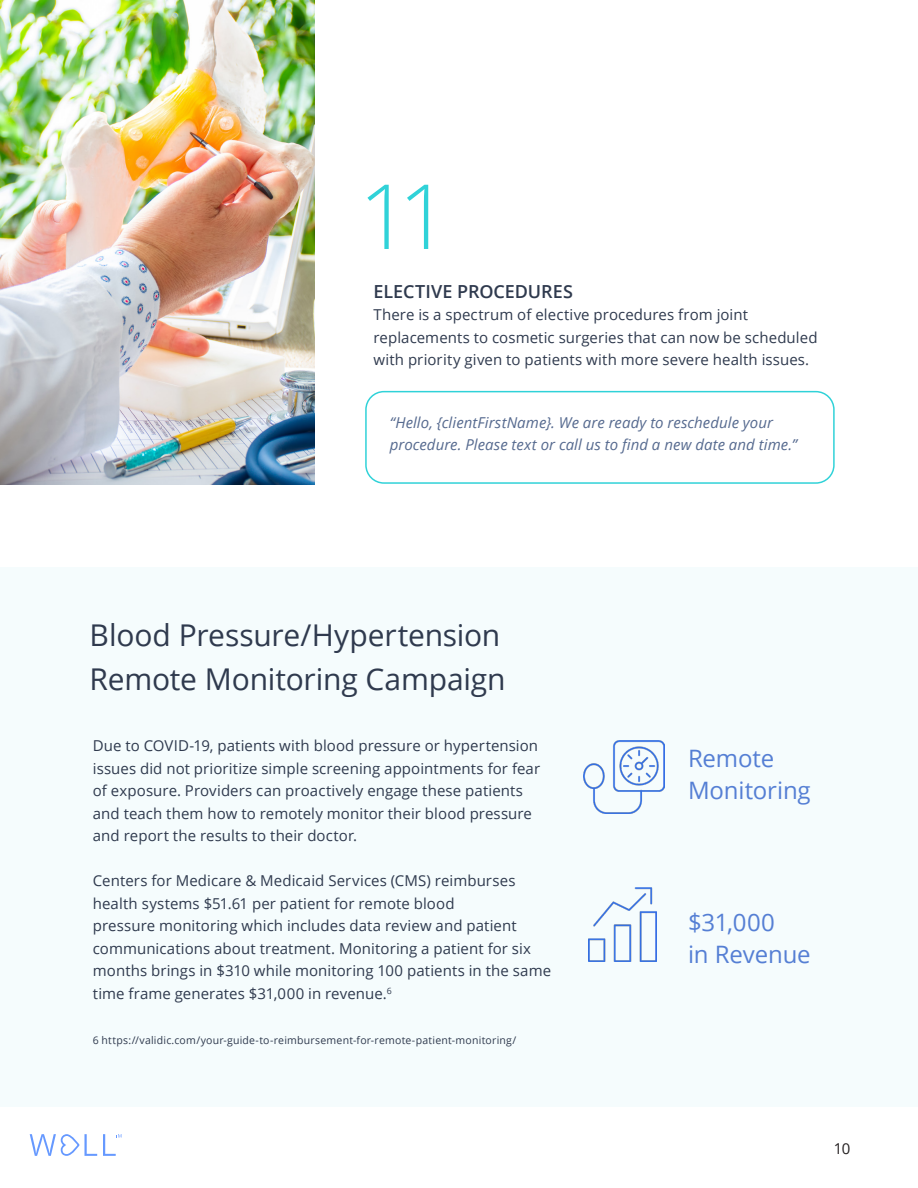
<style>
.page{position:relative;width:918px;height:1188px;background:#fff}
.page>*{position:absolute;margin:0;border:0;box-sizing:border-box;transform-origin:0 0}
.t1{font:300 90px "Open Sans";color:#30d2d8}
.t2{font:30px/43.5px "Open Sans";letter-spacing:-.005em;color:#2f3a4e}
.t3{font:24px/31.5px "Open Sans";letter-spacing:-.005em;color:#557fd4}
.t4{font:600 18px "Open Sans";letter-spacing:-.005em;color:#2f3a4e}
.t5{font:15px/22.5px "Open Sans";letter-spacing:.005em;color:#2f3a4e}
.t6{font:italic 15px/22.5px "Open Sans";letter-spacing:.005em;color:#566a8f}
.t7{font:15px "Open Sans";color:#231f20}
.t8{font:10.5px "Open Sans";letter-spacing:.02em;color:#2f3a4e}
</style>
<div class="page">
<svg style="left:30px;top:1135px;width:92px;height:20px"></svg>
<div style="left:365px;top:391px;width:470px;height:93px;border:2px solid #30d2d8;border-radius:18px"></div>
<div style="left:0;top:567px;width:918px;height:540px;background:#f5fcfd"></div>
<img style="left:0;top:0;width:314px;height:485px">
<img style="left:584px;top:740px;width:81px;height:74px">
<img style="left:588px;top:887px;width:69px;height:74px">
<h2 class="t1" style="left:359px;top:155px;width:92px">11</h2>
<h2 class="t4" style="left:374px;top:279px;width:201px">ELECTIVE PROCEDURES</h2>
<h2 class="t5" style="left:374px;top:303px;width:446px">There is a spectrum of elective procedures from joint replacements to cosmetic surgeries that can now be scheduled with priority given to patients with more severe health issues.</h2>
<h2 class="t6" style="left:390px;top:411px;width:409px">“Hello, {clientFirstName}. We are ready to reschedule your procedure. Please text or call us to find a new date and time.”</h2>
<h2 class="t2" style="left:90px;top:613px;width:417px">Blood Pressure/Hypertension<br>Remote Monitoring Campaign</h2>
<h2 class="t5" style="left:93px;top:734px;width:449px">Due to COVID-19, patients with blood pressure or hypertension issues did not prioritize simple screening appointments for fear of exposure. Providers can proactively engage these patients and teach them how to remotely monitor their blood pressure and report the results to their doctor.</h2>
<h2 class="t5" style="left:93px;top:869px;width:460px">Centers for Medicare &amp; Medicaid Services (CMS) reimburses health systems $51.61 per patient for remote blood<br>pressure monitoring which includes data review and patient communications about treatment. Monitoring a patient for six months brings in $310 while monitoring 100 patients in the same time frame generates $31,000 in revenue.<sup>6</sup></h2>
<h2 class="t8" style="left:93px;top:1033px;width:425px">6 https://validic.com/your-guide-to-reimbursement-for-remote-patient-monitoring/</h2>
<h2 class="t3" style="left:688px;top:742px;width:124px">Remote<br>Monitoring</h2>
<h2 class="t3" style="left:688px;top:906px;width:89px">$31,000</h2>
<h2 class="t3" style="left:688px;top:938px;width:124px">in Revenue</h2>
<p class="t7" style="left:834px;top:1138px;width:18px">10</p>
</div>
